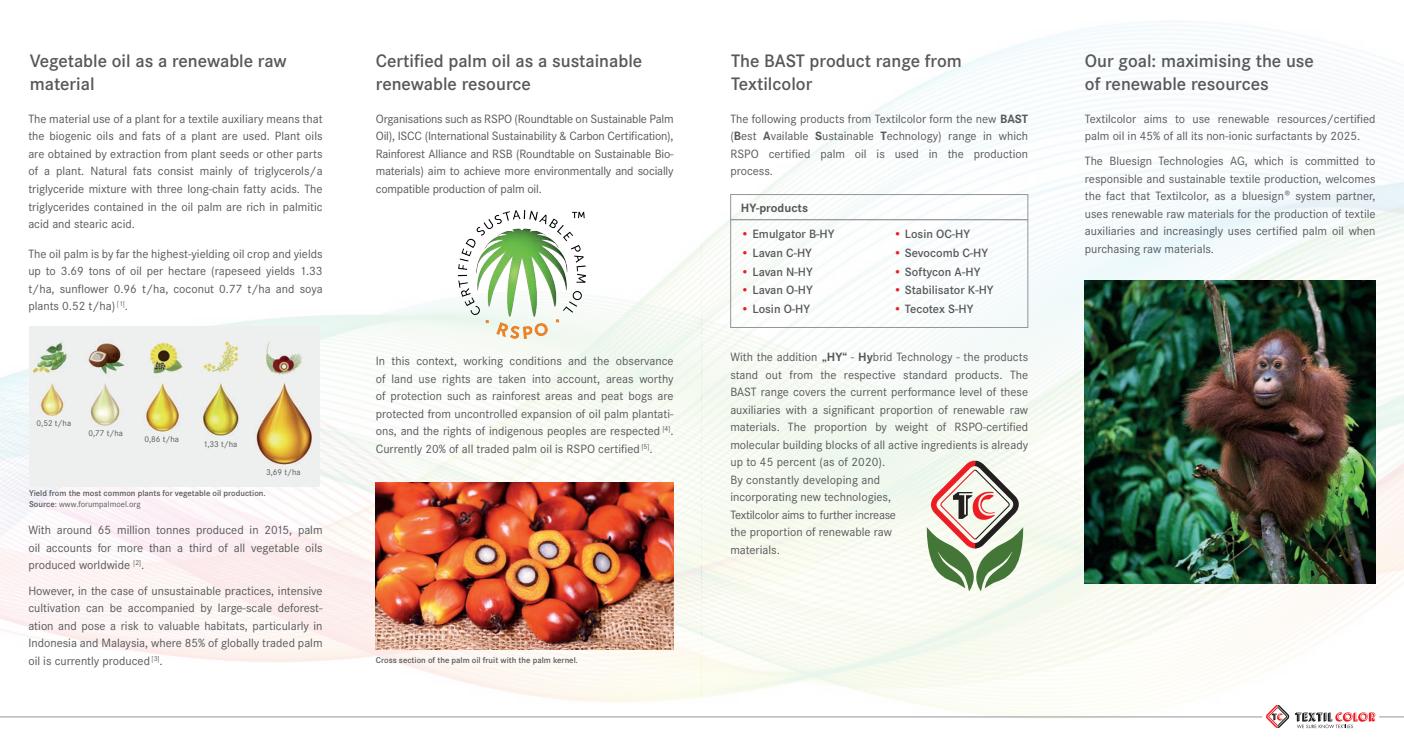
<style>
.page{position:relative;width:1404px;height:745px;background:#fff}
.page>*{position:absolute;margin:0;border:0;box-sizing:border-box;transform-origin:0 0}
.t1{font:600 18.75px/22.5px "Corporate S";color:#57585a}
.t2{font:12.5px/17.5px "Corporate S";color:#57585a;text-align:justify}
.t3{font:600 12.5px "Corporate S";color:#57585a}
.t4{font:700 12.5px "Corporate S";color:#57585a}
.t5{font:600 8.75px/10.5px "Corporate S";color:#57585a}
.t6{font:8.75px "Corporate S";color:#57585a}
.s1{font-weight:400}
.s2{font-weight:700}
.s3{color:#ee1d23}
</style>
<div class="page">
<img style="left:0;top:21px;width:1403px;height:696px">
<hr style="left:0;top:716px;width:347px;height:1px;background:#939598">
<hr style="left:347px;top:716px;width:355px;height:1px;background:#939598">
<hr style="left:702px;top:716px;width:354px;height:1px;background:#939598">
<hr style="left:1056px;top:716px;width:205px;height:1px;background:#939598">
<img style="left:459px;top:210px;width:127px;height:128px">
<svg style="left:1265px;top:704px;width:138px;height:23px"></svg>
<img style="left:376px;top:482px;width:297px;height:166px">
<img style="left:29px;top:326px;width:291px;height:159px">
<div style="left:730px;top:194px;width:298px;height:133px;border:1px solid #939598"></div>
<hr style="left:730px;top:219px;width:298px;height:1px;background:#939598">
<svg style="left:925px;top:453px;width:99px;height:138px"></svg>
<img style="left:1084px;top:280px;width:291px;height:303px">
<h1 class="t1" style="left:30px;top:50px;width:258px">Vegetable oil as a renewable raw material</h1>
<h1 class="t1" style="left:376px;top:50px;width:268px">Certified palm oil as a sustainable renewable resource</h1>
<p class="t2" style="left:28px;top:110px;width:296px">The material use of a plant for a textile auxiliary means that the biogenic oils and fats of a plant are used. Plant oils are obtained by extraction from plant seeds or other parts of a plant. Natural fats consist mainly of triglycerols/a triglyceride mixture with three long-chain fatty acids. The triglycerides contained in the oil palm are rich in palmitic acid and stearic acid.</p>
<p class="t2" style="left:28px;top:245px;width:296px">The oil palm is by far the highest-yielding oil crop and yields up to 3.69 tons of oil per hectare (rapeseed yields 1.33 t/ha, sunflower 0.96 t/ha, coconut 0.77 t/ha and soya plants 0.52 t/ha) <sup>[1]</sup>.</p>
<p class="t6" style="left:37px;top:418px;width:36px">0,52 t/ha</p>
<p class="t6" style="left:88px;top:428px;width:36px">0,77 t/ha</p>
<p class="t6" style="left:144px;top:434px;width:36px">0,86 t/ha</p>
<p class="t6" style="left:203px;top:439px;width:36px">1,33 t/ha</p>
<p class="t6" style="left:266px;top:466px;width:36px">3,69 t/ha</p>
<p class="t5" style="left:29px;top:487px;width:238px">Yield from the most common plants for vegetable oil production.<br>Source<span class="s1">: www.forumpalmoel.org</span></p>
<p class="t2" style="left:28px;top:521px;width:296px">With around 65 million tonnes produced in 2015, palm oil accounts for more than a third of all vegetable oils produced worldwide <sup>[2]</sup>.</p>
<p class="t2" style="left:28px;top:581px;width:296px">However, in the case of unsustainable practices, intensive cultivation can be accompanied by large-scale deforest&shy;ation and pose a risk to valuable habitats, particularly in Indonesia and Malaysia, where 85% of globally traded palm oil is currently produced <sup>[3]</sup>.</p>
<p class="t2" style="left:376px;top:110px;width:299px">Organisations such as RSPO (Roundtable on Sustainable Palm Oil), ISCC (International Sustainability &amp; Carbon Certification), Rainforest Alliance and RSB (Roundtable on Sustainable Bio&shy;materials) aim to achieve more environmentally and socially compatible production of palm oil.</p>
<p class="t2" style="left:376px;top:352px;width:299px">In this context, working conditions and the observance of land use rights are taken into account, areas worthy of protection such as rainforest areas and peat bogs are protected from uncontrolled expansion of oil palm plantati&shy;ons, and the rights of indigenous peoples are respected <sup>[4]</sup>.<br>Currently 20% of all traded palm oil is RSPO certified <sup>[5]</sup>.</p>
<p class="t5" style="left:376px;top:654px;width:204px">Cross section of the palm oil fruit with the palm kernel.</p>
<h1 class="t1" style="left:731px;top:50px;width:232px">The BAST product range from<br>Textilcolor</h1>
<p class="t2" style="left:730px;top:110px;width:299px">The following products from Textilcolor form the new <span class="s2">BAST </span>(<span class="s2">B</span>est <span class="s2">A</span>vailable <span class="s2">S</span>ustainable <span class="s2">T</span>echnology) range in which RSPO certified palm oil is used in the production process.</p>
<p class="t4" style="left:741px;top:201px;width:69px">HY-products</p>
<p class="t3" style="left:741px;top:227px;width:95px"><span class="s3">•</span> Emulgator B-HY</p>
<p class="t3" style="left:741px;top:245px;width:73px"><span class="s3">•</span> Lavan C-HY</p>
<p class="t3" style="left:741px;top:264px;width:73px"><span class="s3">•</span> Lavan N-HY</p>
<p class="t3" style="left:741px;top:283px;width:73px"><span class="s3">•</span> Lavan O-HY</p>
<p class="t3" style="left:741px;top:302px;width:71px"><span class="s3">•</span> Losin O-HY</p>
<p class="t3" style="left:893px;top:227px;width:78px"><span class="s3">•</span> Losin OC-HY</p>
<p class="t3" style="left:893px;top:245px;width:96px"><span class="s3">•</span> Sevocomb C-HY</p>
<p class="t3" style="left:893px;top:264px;width:89px"><span class="s3">•</span> Softycon A-HY</p>
<p class="t3" style="left:893px;top:283px;width:102px"><span class="s3">•</span> Stabilisator K-HY</p>
<p class="t3" style="left:893px;top:302px;width:82px"><span class="s3">•</span> Tecotex S-HY</p>
<p class="t2" style="left:730px;top:348px;width:299px;text-align:left">With the addition <span class="s2">„HY“</span> - <span class="s2">Hy</span>brid Technology - the products stand out from the respective standard products. The BAST range covers the current performance level of these auxiliaries with a significant proportion of renewable raw materials. The proportion by weight of RSPO-certified molecular building blocks of all active ingredients is already up to 45 percent (as of 2020).<br>By constantly developing and<br>incorporating new technologies,<br>Textilcolor aims to further increase<br>the proportion of renewable raw<br>materials.</p>
<h1 class="t1" style="left:1084px;top:50px;width:230px">Our goal: maximising the use of renewable resources</h1>
<p class="t2" style="left:1084px;top:110px;width:292px">Textilcolor aims to use renewable resources/certified palm oil in 45% of all its non-ionic surfactants by 2025.</p>
<p class="t2" style="left:1084px;top:152px;width:292px">The Bluesign Technologies AG, which is committed to responsible and sustainable textile production, welcomes the fact that Textilcolor, as a bluesign® system partner, uses renewable raw materials for the production of textile auxiliaries and increasingly uses certified palm oil when purchasing raw materials.</p>
</div>
